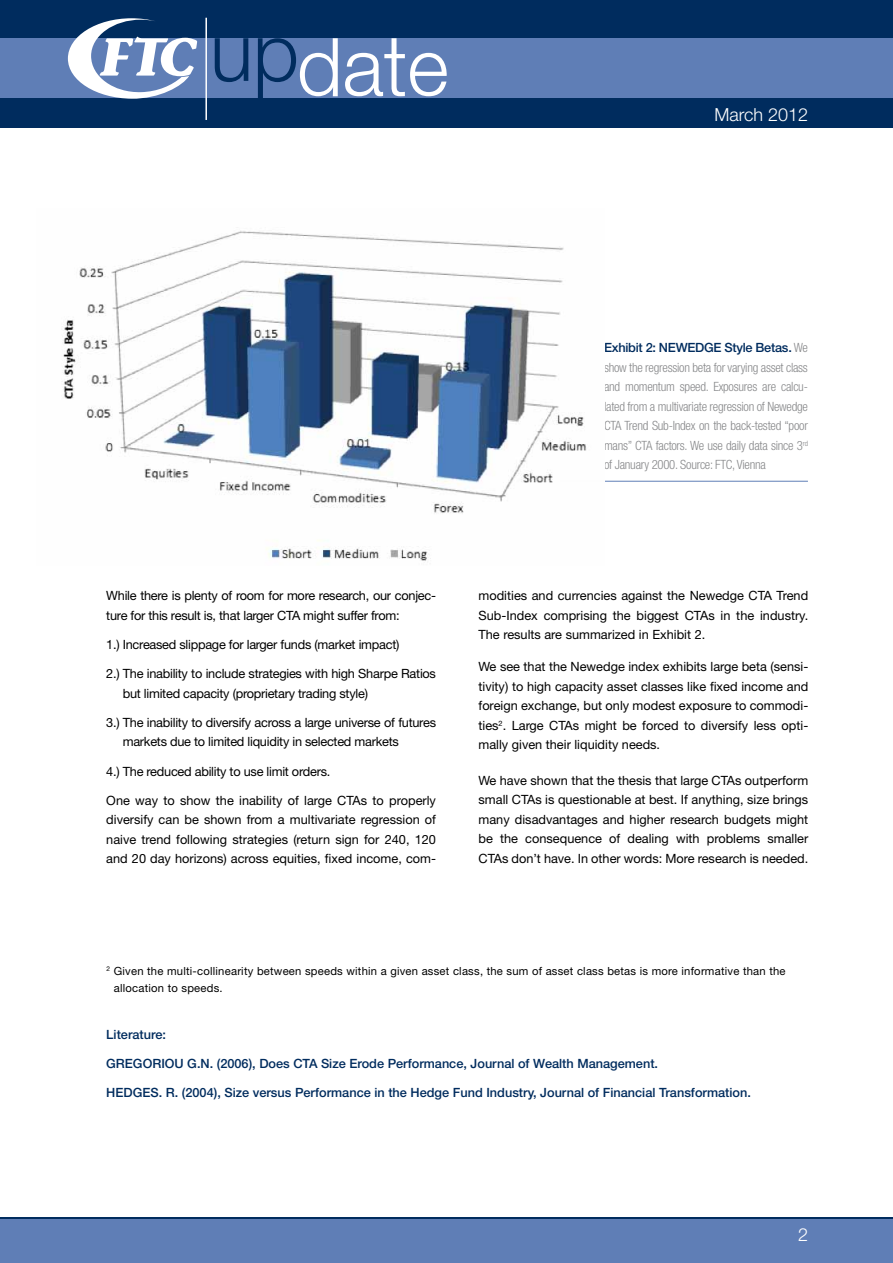
<style>
.page{position:relative;width:893px;height:1263px;background:#fff}
.page>*{position:absolute;margin:0;border:0;box-sizing:border-box;transform-origin:0 0}
.t1{font:300 18px "Helvetica Neue";color:#fff}
.t2{font:12.75px/19.5px "Helvetica Neue";letter-spacing:-.02em;color:#000;text-align:justify}
.t3{font:300 condensed 12.75px/19.5px "Helvetica Neue";letter-spacing:-.02em;color:#87888a;text-align:justify}
.t4{font:500 12.75px "Helvetica Neue";color:#002c5e}
.t5{font:11.25px/16.5px "Helvetica Neue";letter-spacing:.02em;color:#000}
.s1{font-weight:500;font-stretch:normal;color:#002c5e}
</style>
<div class="page">
<div style="left:0;top:1216px;width:893px;height:8px;background:#002c5e"></div>
<div style="left:0;top:0;width:893px;height:128px;background:#002c5e"></div>
<div style="left:0;top:38px;width:893px;height:60px;background:#5f7eb6"></div>
<div style="left:0;top:1219px;width:893px;height:44px;background:#5f7eb6"></div>
<svg style="left:68px;top:18px;width:129px;height:81px"></svg>
<hr style="left:205px;top:18px;width:2px;height:102px;background:#fff">
<svg style="left:215px;top:38px;width:232px;height:60px"></svg>
<hr style="left:560px;top:481px;width:248px;height:1px;background:#5f7eb6">
<img style="left:63px;top:230px;width:541px;height:331px">
<h1 class="t1" style="left:714px;top:104px;width:95px">March 2012</h1>
<p class="t3" style="left:604px;top:338px;width:205px"><span class="s1">Exhibit 2: NEWEDGE Style Betas.</span> We show the regression beta for varying asset class and momentum speed. Exposures are calcu&shy;lated from a multivariate regression of Newedge CTA Trend Sub-Index on the back-tested “poor mans” CTA factors. We use daily data since 3<sup>rd </sup>of January 2000. Source: FTC, Vienna</p>
<p class="t2" style="left:106px;top:586px;width:331px">While there is plenty of room for more research, our conjec&shy;ture for this result is, that larger CTA might suffer from:</p>
<p class="t2" style="left:106px;top:634px;width:295px">1.) Increased slippage for larger funds (market impact)</p>
<p class="t2" style="left:123px;top:664px;width:315px;text-indent:-16px">2.) The inability to include strategies with high Sharpe Ratios but limited capacity (proprietary trading style)</p>
<p class="t2" style="left:123px;top:712px;width:315px;text-indent:-16px">3.) The inability to diversify across a large universe of futures markets due to limited liquidity in selected markets</p>
<p class="t2" style="left:106px;top:761px;width:226px">4.) The reduced ability to use limit orders.</p>
<p class="t2" style="left:106px;top:790px;width:331px">One way to show the inability of large CTAs to properly diversify can be shown from a multivariate regression of naive trend following strategies (return sign for 240, 120 and 20 day horizons) across equities, fixed income, com-</p>
<p class="t2" style="left:479px;top:586px;width:331px">modities and currencies against the Newedge CTA Trend Sub-Index comprising the biggest CTAs in the industry.<br>The results are summarized in Exhibit 2.</p>
<p class="t2" style="left:479px;top:657px;width:331px">We see that the Newedge index exhibits large beta (sensi&shy;tivity) to high capacity asset classes like fixed income and foreign exchange, but only modest exposure to commodi&shy;ties<sup>2</sup>. Large CTAs might be forced to diversify less opti&shy;mally given their liquidity needs.</p>
<p class="t2" style="left:479px;top:770px;width:331px">We have shown that the thesis that large CTAs outperform small CTAs is questionable at best. If anything, size brings many disadvantages and higher research budgets might be the consequence of dealing with problems smaller CTAs don’t have. In other words: More research is needed.</p>
<p class="t5" style="left:114px;top:963px;width:673px;text-indent:-7px"><sup>2</sup> Given the multi-collinearity between speeds within a given asset class, the sum of asset class betas is more informative than the allocation to speeds.</p>
<p class="t4" style="left:106px;top:1027px;width:61px">Literature:</p>
<p class="t4" style="left:106px;top:1056px;width:553px">GREGORIOU G.N. (2006), Does CTA Size Erode Performance, Journal of Wealth Management.</p>
<p class="t4" style="left:106px;top:1085px;width:646px">HEDGES. R. (2004), Size versus Performance in the Hedge Fund Industry, Journal of Financial Transformation.</p>
<h1 class="t1" style="left:798px;top:1223px;width:12px">2</h1>
</div>
